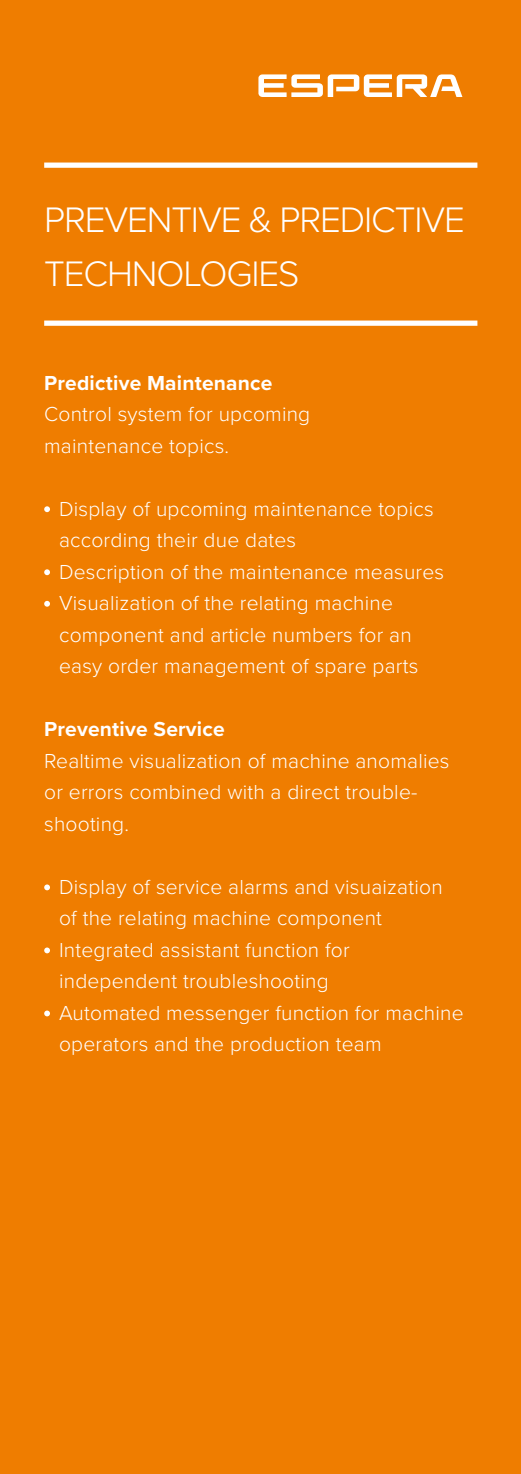
<style>
.page{position:relative;width:521px;height:1474px;background:#fff}
.page>*{position:absolute;margin:0;border:0;box-sizing:border-box;transform-origin:0 0}
.t1{font:300 36.75px/54.2px "Proxima Nova";letter-spacing:-.03em;color:#fff}
.t2{font:300 21px/31.5px "Proxima Nova";letter-spacing:.01em;color:#fff}
.t3{font:700 21px "Proxima Nova";letter-spacing:.01em;color:#fff}
</style>
<div class="page">
<div style="left:0;top:0;width:521px;height:1473px;background:#ef7d00"></div>
<svg style="left:44px;top:506px;width:6px;height:6px"></svg>
<svg style="left:44px;top:569px;width:6px;height:6px"></svg>
<svg style="left:44px;top:601px;width:6px;height:5px"></svg>
<svg style="left:44px;top:884px;width:6px;height:6px"></svg>
<svg style="left:44px;top:947px;width:6px;height:6px"></svg>
<svg style="left:44px;top:1010px;width:6px;height:6px"></svg>
<div style="left:44px;top:320px;width:433px;height:6px;background:#fff"></div>
<div style="left:44px;top:162px;width:433px;height:6px;background:#fff"></div>
<svg style="left:258px;top:74px;width:204px;height:23px"></svg>
<h1 class="t1" style="left:44px;top:190px;width:422px">PREVENTIVE &amp; PREDICTIVE<br>TECHNOLOGIES</h1>
<p class="t3" style="left:44px;top:367px;width:230px">Predictive Maintenance</p>
<p class="t2" style="left:44px;top:397px;width:268px">Control system for upcoming maintenance topics.</p>
<p class="t2" style="left:59px;top:492px;width:387px">Display of upcoming maintenance topics according their due dates<br>Description of the maintenance measures Visualization of the relating machine component and article numbers for an easy order management of spare parts</p>
<p class="t3" style="left:44px;top:713px;width:182px">Preventive Service</p>
<p class="t2" style="left:44px;top:744px;width:407px">Realtime visualization of machine anomalies or errors combined with a direct trouble&shy;shooting.</p>
<p class="t2" style="left:59px;top:870px;width:406px">Display of service alarms and visuaization of the relating machine component Integrated assistant function for independent troubleshooting<br>Automated messenger function for machine operators and the production team</p>
</div>
